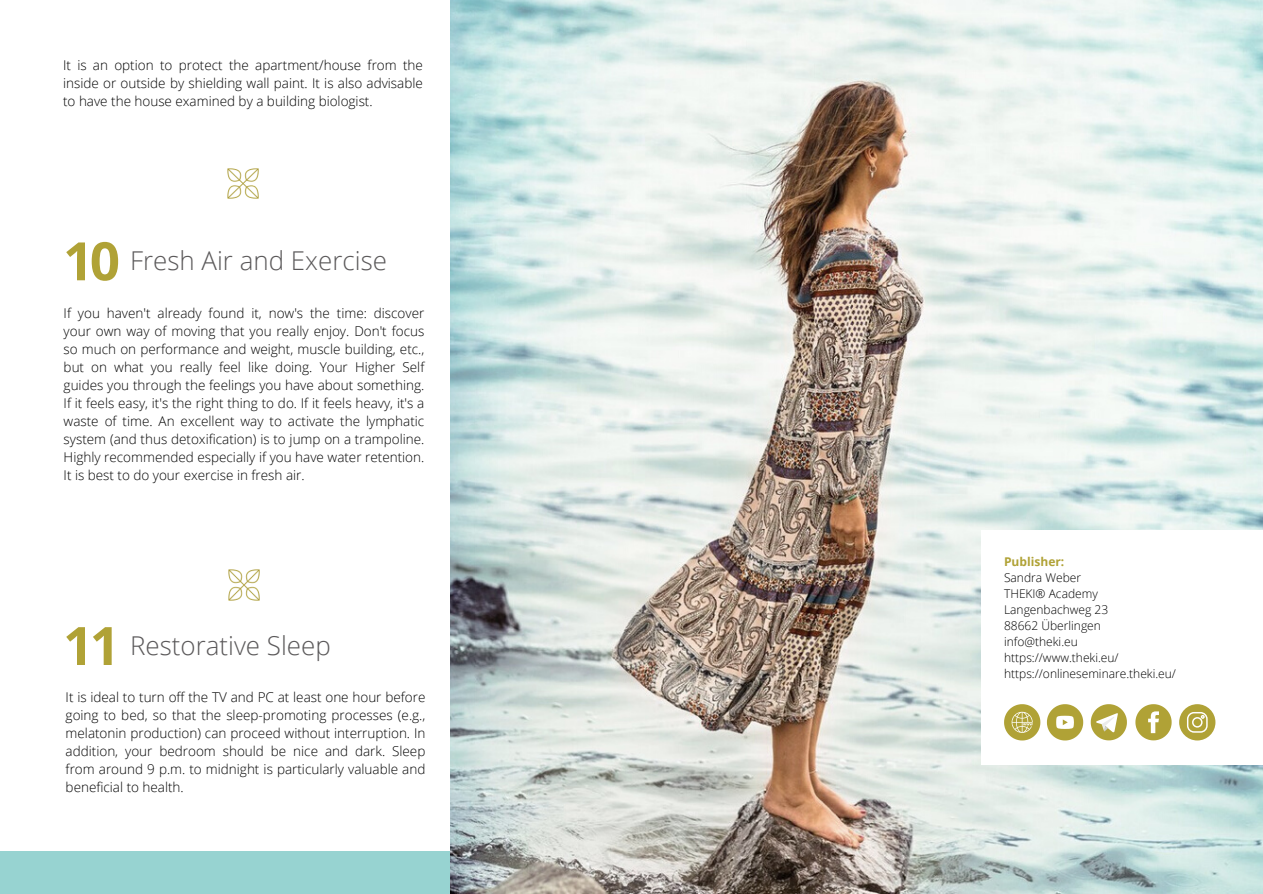
<style>
.page{position:relative;width:1263px;height:894px;background:#fff}
.page>*{position:absolute;margin:0;border:0;box-sizing:border-box;transform-origin:0 0}
.t1{font:300 25.95px "Open Sans";color:#5b595a}
.t2{font:300 13.5px/18px "Open Sans";color:#000;text-align:justify}
.t3{font:300 12px/16px "Open Sans";color:#000}
.t4{font:700 12px "Open Sans";color:#b0a236}
.s1{font-weight:700;font-size:52.95px;color:#b0a236}
</style>
<div class="page">
<div style="left:0;top:851px;width:1263px;height:42px;background:#97d3d1"></div>
<img style="left:229px;top:569px;width:30px;height:31px">
<img style="left:228px;top:168px;width:30px;height:30px">
<img style="left:451px;top:0;width:812px;height:893px">
<div style="left:981px;top:530px;width:282px;height:234px;background:#fff"></div>
<svg style="left:1179px;top:704px;width:36px;height:36px"></svg>
<svg style="left:1047px;top:704px;width:36px;height:36px"></svg>
<svg style="left:1004px;top:704px;width:36px;height:36px"></svg>
<svg style="left:1135px;top:704px;width:37px;height:36px"></svg>
<svg style="left:1091px;top:704px;width:36px;height:36px"></svg>
<p class="t2" style="left:63px;top:55px;width:361px">It is an option to protect the apartment/house from the inside or outside by shielding wall paint. It is also advisable to have the house examined by a building biologist.</p>
<h1 class="t1" style="left:63px;top:242px;width:325px"><span class="s1">10</span> Fresh Air and Exercise</h1>
<p class="t2" style="left:64px;top:303px;width:362px">If you haven't already found it, now's the time: discover your own way of moving that you really enjoy. Don't focus so much on performance and weight, muscle building, etc., but on what you really feel like doing. Your Higher Self guides you through the feelings you have about something.<br>If it feels easy, it's the right thing to do. If it feels heavy, it's a waste of time. An excellent way to activate the lymphatic system (and thus detoxification) is to jump on a trampoline.<br>Highly recommended especially if you have water retention.<br>It is best to do your exercise in fresh air.</p>
<h1 class="t1" style="left:63px;top:627px;width:269px"><span class="s1">11</span> Restorative Sleep</h1>
<p class="t2" style="left:66px;top:687px;width:361px">It is ideal to turn off the TV and PC at least one hour before going to bed, so that the sleep-promoting processes (e.g., melatonin production) can proceed without interruption. In addition, your bedroom should be nice and dark. Sleep from around 9 p.m. to midnight is particularly valuable and beneficial to health.</p>
<p class="t4" style="left:1004px;top:553px;width:62px">Publisher:</p>
<p class="t3" style="left:1004px;top:569px;width:173px">Sandra Weber<br>THEKI® Academy<br>Langenbachweg 23<br>88662 Überlingen info@theki.eu https://www.theki.eu/ https://onlineseminare.theki.eu/</p>
</div>
